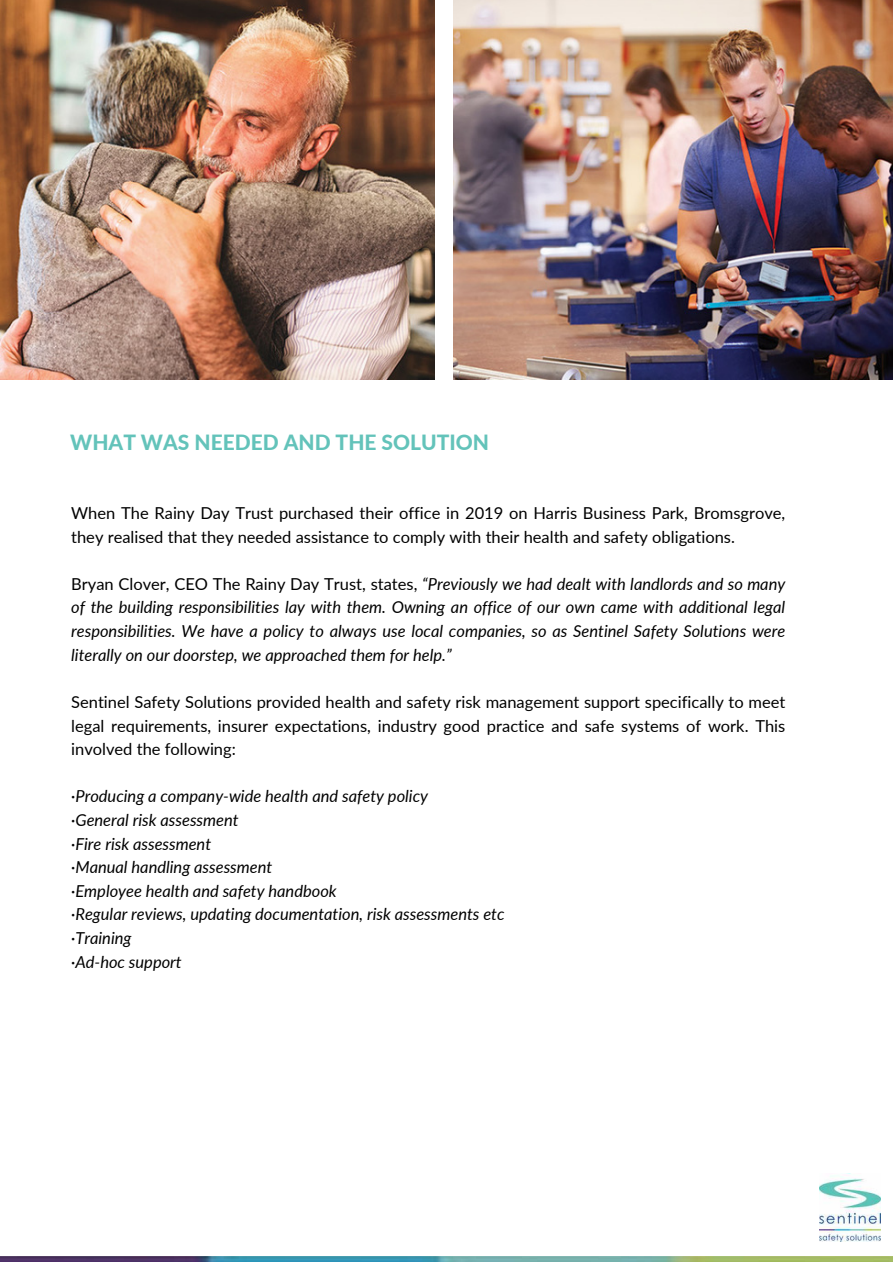
<style>
.page{position:relative;width:893px;height:1264px;background:#fff}
.page>*{position:absolute;margin:0;border:0;box-sizing:border-box;transform-origin:0 0}
.t1{font:800 21px "Lato";color:#63c3ba}
.t2{font:italic 16.5px/23.5px "Lato";color:#000;text-align:justify}
.t3{font:16.5px/23.5px "Lato";color:#000}
.s1{font-style:normal}
</style>
<div class="page">
<img style="left:453px;top:0;width:439px;height:379px">
<img style="left:0;top:0;width:434px;height:379px">
<img style="left:0;top:1256px;width:892px;height:5px">
<img style="left:819px;top:1173px;width:61px;height:68px">
<p class="t1" style="left:70px;top:426px;width:420px">WHAT WAS NEEDED AND THE SOLUTION</p>
<p class="t3" style="left:71px;top:500px;width:715px">When The Rainy Day Trust purchased their office in 2019 on Harris Business Park, Bromsgrove, they realised that they needed assistance to comply with their health and safety obligations.</p>
<p class="t2" style="left:71px;top:571px;width:715px"><span class="s1">Bryan Clover, CEO The Rainy Day Trust, states,</span> “Previously we had dealt with landlords and so many of the building responsibilities lay with them. Owning an office of our own came with additional legal responsibilities. We have a policy to always use local companies, so as Sentinel Safety Solutions were literally on our doorstep, we approached them for help.”</p>
<p class="t3" style="left:71px;top:689px;width:715px;text-align:justify">Sentinel Safety Solutions provided health and safety risk management support specifically to meet legal requirements, insurer expectations, industry good practice and safe systems of work. This involved the following:</p>
<p class="t2" style="left:71px;top:784px;width:435px;text-align:left">·Producing a company-wide health and safety policy<br>·General risk assessment<br>·Fire risk assessment<br>·Manual handling assessment<br>·Employee health and safety handbook<br>·Regular reviews, updating documentation, risk assessments etc ·Training<br>·Ad-hoc support</p>
</div>
